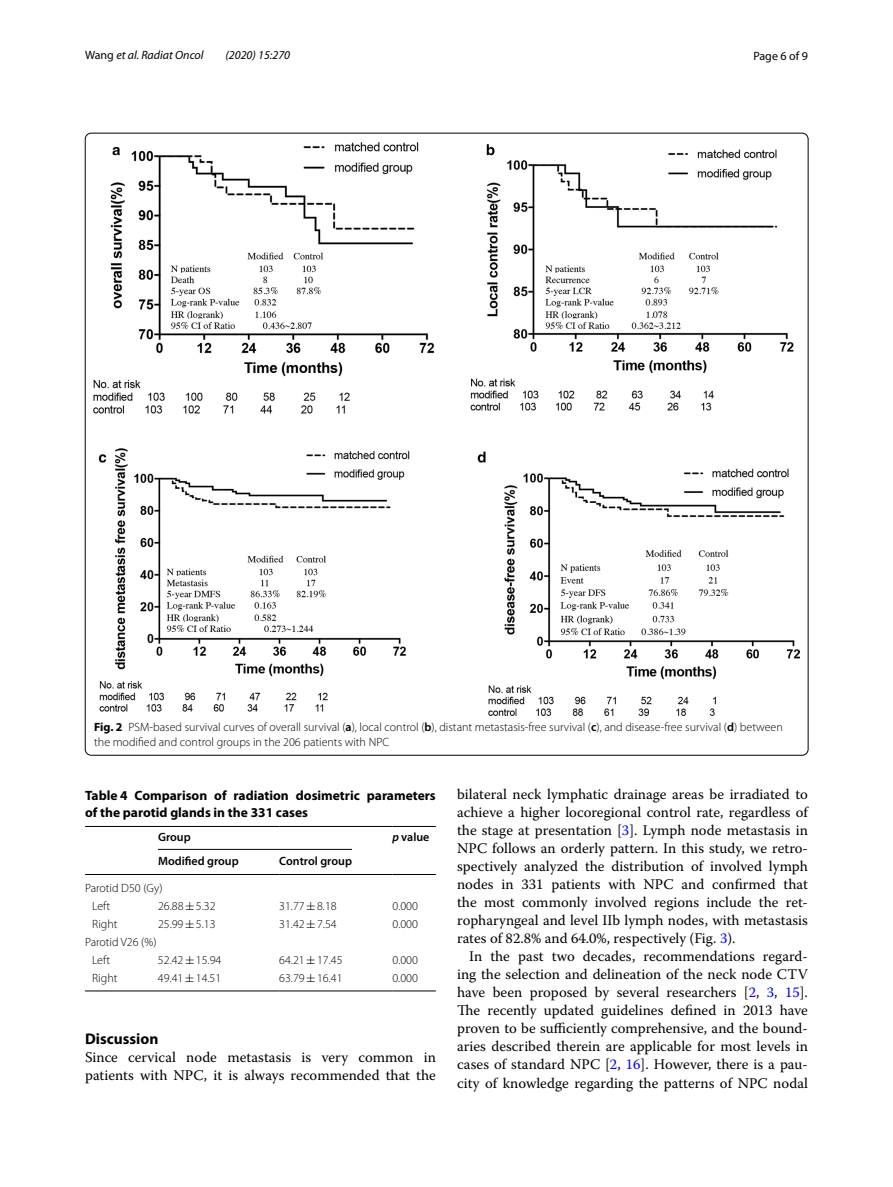
<style>
.page{position:relative;width:893px;height:1187px;background:#fff}
.page>*{position:absolute;margin:0;border:0;box-sizing:border-box;transform-origin:0 0}
.t1{font:700 15.45px "Myriad Pro";color:#000}
.t2{font:14.7px/18px "Warnock Pro";color:#000;text-align:justify}
.t3{font:700 13.5px/16.5px "Myriad Pro";color:#000}
.t4{font:300 12px/18.1px "Myriad Pro";color:#000}
.t5{font:600 12px "Myriad Pro";color:#000}
.t6{font:italic 12px "Myriad Pro";color:#000}
.t7{font:12px "Myriad Pro";color:#000}
.s1{font-style:normal}
.s2{font-weight:700}
.s3{font-weight:600}
.s4{font-style:italic}
.s5{font-family:"MTSY";font-weight:400}
.s6{color:#00f}
</style>
<div class="page">
<img style="left:94px;top:142px;width:706px;height:573px">
<hr style="left:85px;top:826px;width:73px;height:1px;background:#000">
<hr style="left:85px;top:874px;width:73px;height:1px;background:#000">
<hr style="left:158px;top:826px;width:121px;height:1px;background:#000">
<hr style="left:279px;top:826px;width:113px;height:1px;background:#000">
<hr style="left:392px;top:826px;width:44px;height:1px;background:#000">
<hr style="left:392px;top:874px;width:44px;height:1px;background:#000">
<hr style="left:158px;top:874px;width:121px;height:1px;background:#000">
<hr style="left:279px;top:874px;width:113px;height:1px;background:#000">
<hr style="left:85px;top:990px;width:73px;height:1px;background:#000">
<hr style="left:158px;top:990px;width:121px;height:1px;background:#000">
<hr style="left:279px;top:990px;width:113px;height:1px;background:#000">
<hr style="left:392px;top:990px;width:44px;height:1px;background:#000">
<hr style="left:158px;top:849px;width:194px;height:1px;background:#000">
<p class="t6" style="left:85px;top:48px;width:120px"><span class="s1">Wang</span> et al. Radiat Oncol</p>
<p class="t6" style="left:225px;top:48px;width:66px">(2020) 15:270</p>
<p class="t7" style="left:753px;top:48px;width:56px">Page 6 of 9</p>
<p class="t4" style="left:94px;top:719px;width:690px;line-height:15px"><span class="s2">Fig. 2</span> PSM-based survival curves of overall survival (<span class="s3">a</span>), local control (<span class="s3">b</span>), distant metastasis-free survival (<span class="s3">c</span>), and disease-free survival (<span class="s3">d</span>) between the modified and control groups in the 206 patients with NPC</p>
<p class="t3" style="left:85px;top:786px;width:352px">Table 4 Comparison of radiation dosimetric parameters of the parotid glands in the 331 cases</p>
<p class="t5" style="left:158px;top:829px;width:34px">Group</p>
<p class="t5" style="left:392px;top:829px;width:38px"><span class="s4">p</span> value</p>
<p class="t5" style="left:158px;top:853px;width:82px">Modified group</p>
<p class="t5" style="left:279px;top:853px;width:74px">Control group</p>
<p class="t4" style="left:92px;top:878px;width:72px;text-indent:-7px">Parotid D50 (Gy)<br>Left</p>
<p class="t4" style="left:158px;top:896px;width:59px">26.88<span class="s5">±</span>5.32</p>
<p class="t4" style="left:279px;top:896px;width:59px">31.77<span class="s5">±</span>8.18</p>
<p class="t4" style="left:392px;top:896px;width:27px">0.000</p>
<p class="t4" style="left:92px;top:914px;width:27px">Right</p>
<p class="t4" style="left:158px;top:914px;width:59px">25.99<span class="s5">±</span>5.13</p>
<p class="t4" style="left:279px;top:914px;width:59px">31.42<span class="s5">±</span>7.54</p>
<p class="t4" style="left:392px;top:914px;width:27px">0.000</p>
<p class="t4" style="left:92px;top:933px;width:66px;text-indent:-7px">Parotid V26 (%)<br>Left</p>
<p class="t4" style="left:158px;top:951px;width:65px">52.42<span class="s5">±</span>15.94</p>
<p class="t4" style="left:279px;top:951px;width:65px">64.21<span class="s5">±</span>17.45</p>
<p class="t4" style="left:392px;top:951px;width:27px">0.000</p>
<p class="t4" style="left:92px;top:969px;width:27px">Right</p>
<p class="t4" style="left:158px;top:969px;width:65px">49.41<span class="s5">±</span>14.51</p>
<p class="t4" style="left:279px;top:969px;width:65px">63.79<span class="s5">±</span>16.41</p>
<p class="t4" style="left:392px;top:969px;width:27px">0.000</p>
<p class="t1" style="left:85px;top:1028px;width:75px">Discussion</p>
<p class="t2" style="left:85px;top:1047px;width:352px">Since cervical node metastasis is very common in patients with NPC, it is always recommended that the</p>
<p class="t2" style="left:457px;top:785px;width:352px">bilateral neck lymphatic drainage areas be irradiated to achieve a higher locoregional control rate, regardless of the stage at presentation [<span class="s6">3</span>]. Lymph node metastasis in NPC follows an orderly pattern. In this study, we retro&shy;spectively analyzed the distribution of involved lymph nodes in 331 patients with NPC and confirmed that the most commonly involved regions include the ret&shy;ropharyngeal and level IIb lymph nodes, with metastasis rates of 82.8% and 64.0%, respectively (Fig. <span class="s6">3</span>).</p>
<p class="t2" style="left:457px;top:947px;width:352px;text-indent:12px">In the past two decades, recommendations regard&shy;ing the selection and delineation of the neck node CTV have been proposed by several researchers [<span class="s6">2</span>, <span class="s6">3</span>, <span class="s6">15</span>].<br>The recently updated guidelines defined in 2013 have proven to be sufficiently comprehensive, and the bound&shy;aries described therein are applicable for most levels in cases of standard NPC [<span class="s6">2</span>, <span class="s6">16</span>]. However, there is a pau&shy;city of knowledge regarding the patterns of NPC nodal</p>
</div>
